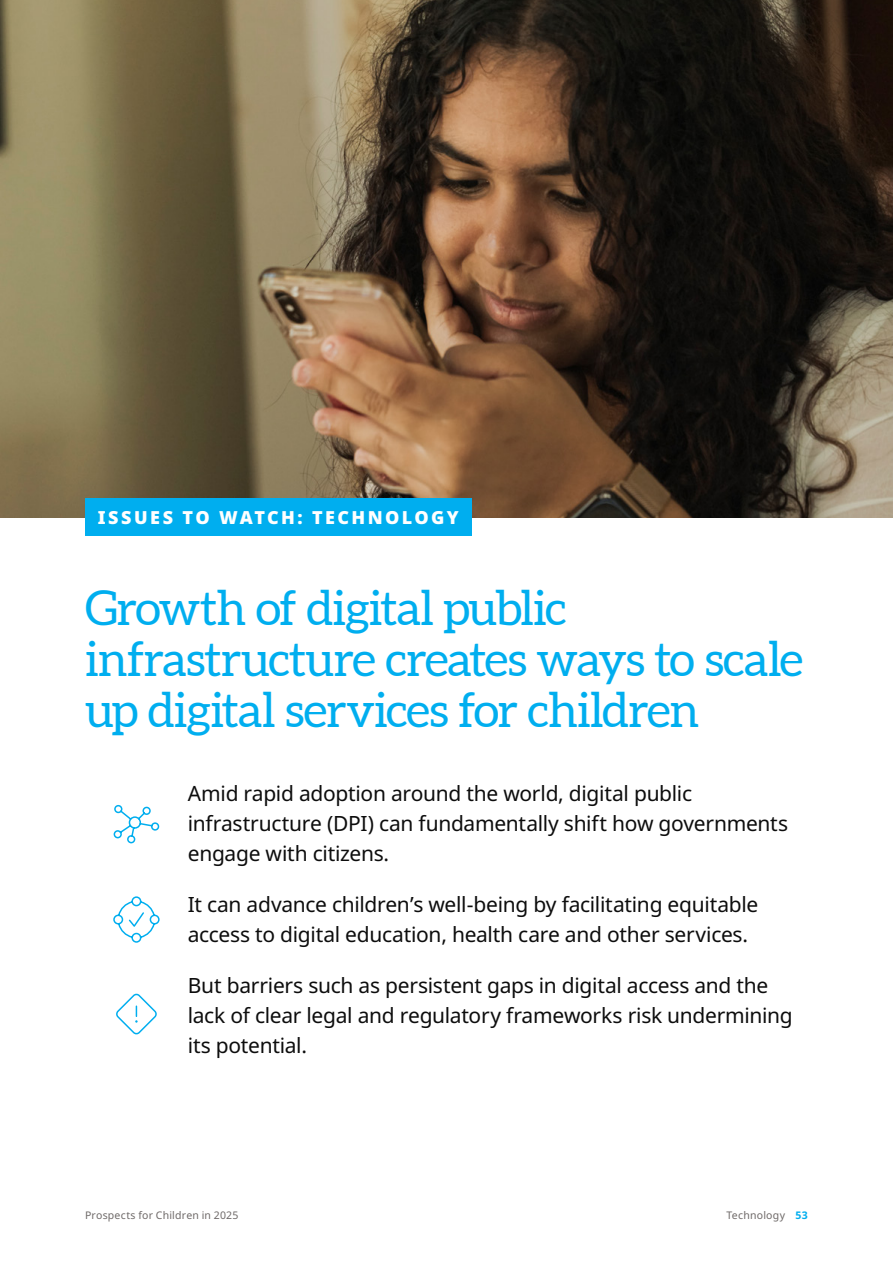
<style>
.page{position:relative;width:893px;height:1263px;background:#fff}
.page>*{position:absolute;margin:0;border:0;box-sizing:border-box;transform-origin:0 0}
.t1{font:48px/51px "Aleo";letter-spacing:-.025em;color:#00aeef}
.t2{font:21px/30px "Noto Sans";letter-spacing:-.015em;color:#0d0d0d}
.t3{font:900 18px "Noto Sans";letter-spacing:.13em;color:#fff}
.t4{font:10.5px "Noto Sans";letter-spacing:.02em;color:#6e6968}
.s1{font-weight:700;color:#00aeef}
</style>
<div class="page">
<img style="left:0;top:0;width:893px;height:517px">
<div style="left:85px;top:498px;width:387px;height:38px;background:#00aeef"></div>
<svg style="left:113px;top:804px;width:47px;height:40px"></svg>
<svg style="left:113px;top:896px;width:47px;height:47px"></svg>
<svg style="left:116px;top:993px;width:41px;height:42px"></svg>
<p class="t3" style="left:98px;top:503px;width:363px">ISSUES TO WATCH: TECHNOLOGY</p>
<h1 class="t1" style="left:85px;top:585px;width:720px">Growth of digital public infrastructure creates ways to scale up digital services for children</h1>
<p class="t2" style="left:188px;top:778px;width:602px">Amid rapid adoption around the world, digital public infrastructure (DPI) can fundamentally shift how governments engage with citizens.</p>
<p class="t2" style="left:188px;top:890px;width:572px">It can advance children’s well-being by facilitating equitable access to digital education, health care and other services.</p>
<p class="t2" style="left:188px;top:971px;width:606px">But barriers such as persistent gaps in digital access and the lack of clear legal and regulatory frameworks risk undermining its potential.</p>
<p class="t4" style="left:85px;top:1208px;width:155px">Prospects for Children in 2025</p>
<p class="t4" style="left:727px;top:1208px;width:83px">Technology <span class="s1">53</span></p>
</div>
